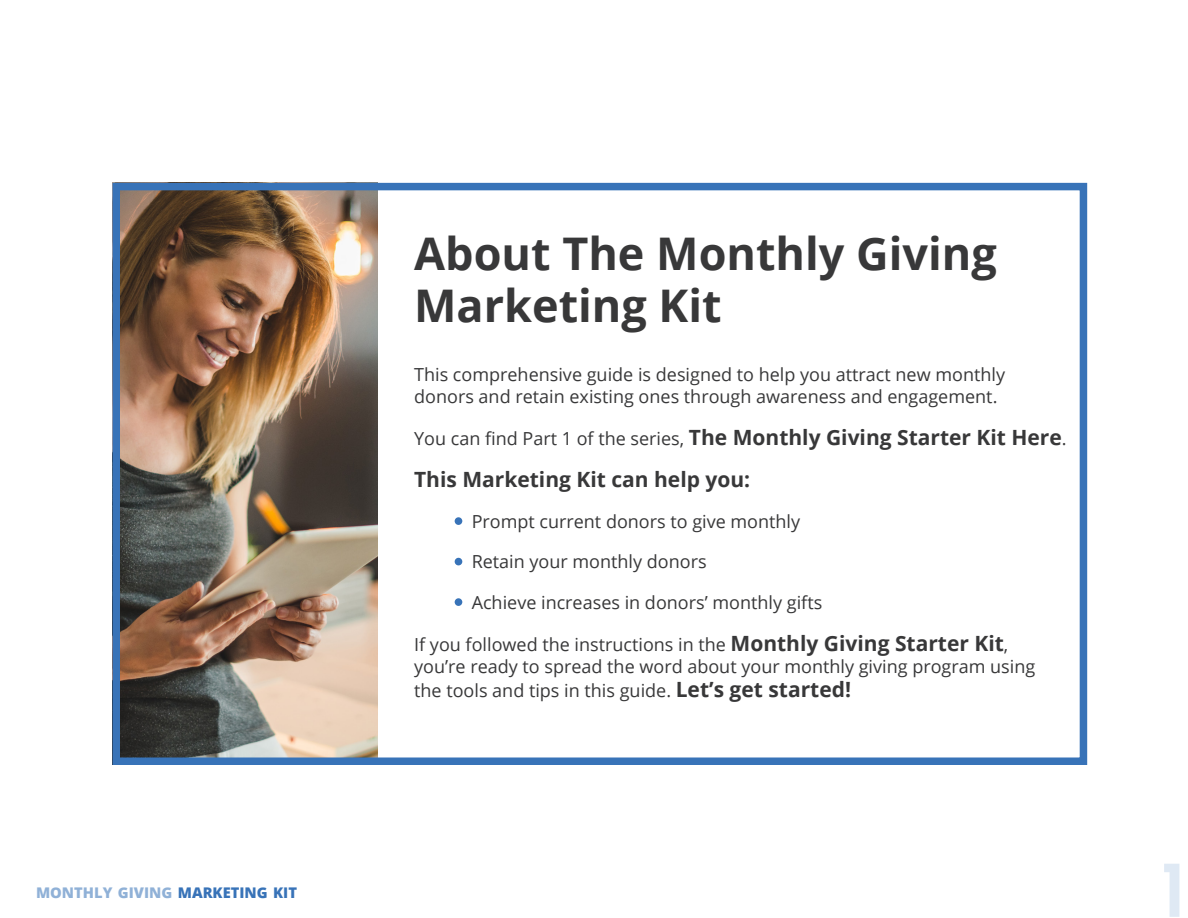
<style>
.page{position:relative;width:1188px;height:918px;background:#fff}
.page>*{position:absolute;margin:0;border:0;box-sizing:border-box;transform-origin:0 0}
.t1{font:700 75px "billcorpm 3";color:#dfe9f4}
.Header_1{font:700 45px/52.5px "Open Sans";color:#383839}
.BODY{font:700 21px "Open Sans";color:#383839}
.BODY-2{font:18px/23.2px "Open Sans";color:#383839}
.bullets{font:18px "Open Sans";color:#383839}
.t2{font:800 14.7px "Open Sans";color:#90b1d7}
.s1{color:#3873b8}
.s2{font-weight:400;font-size:18px}
.s3{font-weight:700;font-size:21px}
</style>
<div class="page">
<img style="left:121px;top:192px;width:257px;height:564px">
<div style="left:112px;top:183px;width:975px;height:582px;border:8px solid #3873b8"></div>
<div style="left:455px;top:517px;width:7px;height:8px;background:#3873b8;border-radius:50%"></div>
<div style="left:455px;top:558px;width:7px;height:7px;background:#3873b8;border-radius:50%"></div>
<div style="left:455px;top:598px;width:7px;height:8px;background:#3873b8;border-radius:50%"></div>
<p class="t2" style="left:36px;top:882px;width:263px">MONTHLY GIVING <span class="s1">MARKETING KIT</span></p>
<p class="Header_1" style="left:414px;top:226px;width:584px">About The Monthly Giving<br>Marketing Kit</p>
<p class="BODY-2" style="left:414px;top:363px;width:592px;line-height:22.5px">This comprehensive guide is designed to help you attract new monthly donors and retain existing ones through awareness and engagement.</p>
<p class="BODY" style="left:414px;top:423px;width:654px"><span class="s2">You can find Part 1 of the series,</span> The Monthly Giving Starter Kit Here<span class="s2">.</span></p>
<p class="BODY" style="left:414px;top:465px;width:338px">This Marketing Kit can help you:</p>
<p class="bullets" style="left:472px;top:509px;width:330px">Prompt current donors to give monthly</p>
<p class="bullets" style="left:472px;top:550px;width:237px">Retain your monthly donors</p>
<p class="bullets" style="left:472px;top:590px;width:352px">Achieve increases in donors’ monthly gifts</p>
<p class="BODY-2" style="left:414px;top:632px;width:623px">If you followed the instructions in the <span class="s3">Monthly Giving Starter Kit</span>, you’re ready to spread the word about your monthly giving program using the tools and tips in this guide. <span class="s3">Let’s get started!</span></p>
<h1 class="t1" style="left:1162px;top:837px;width:25px">1</h1>
</div>
